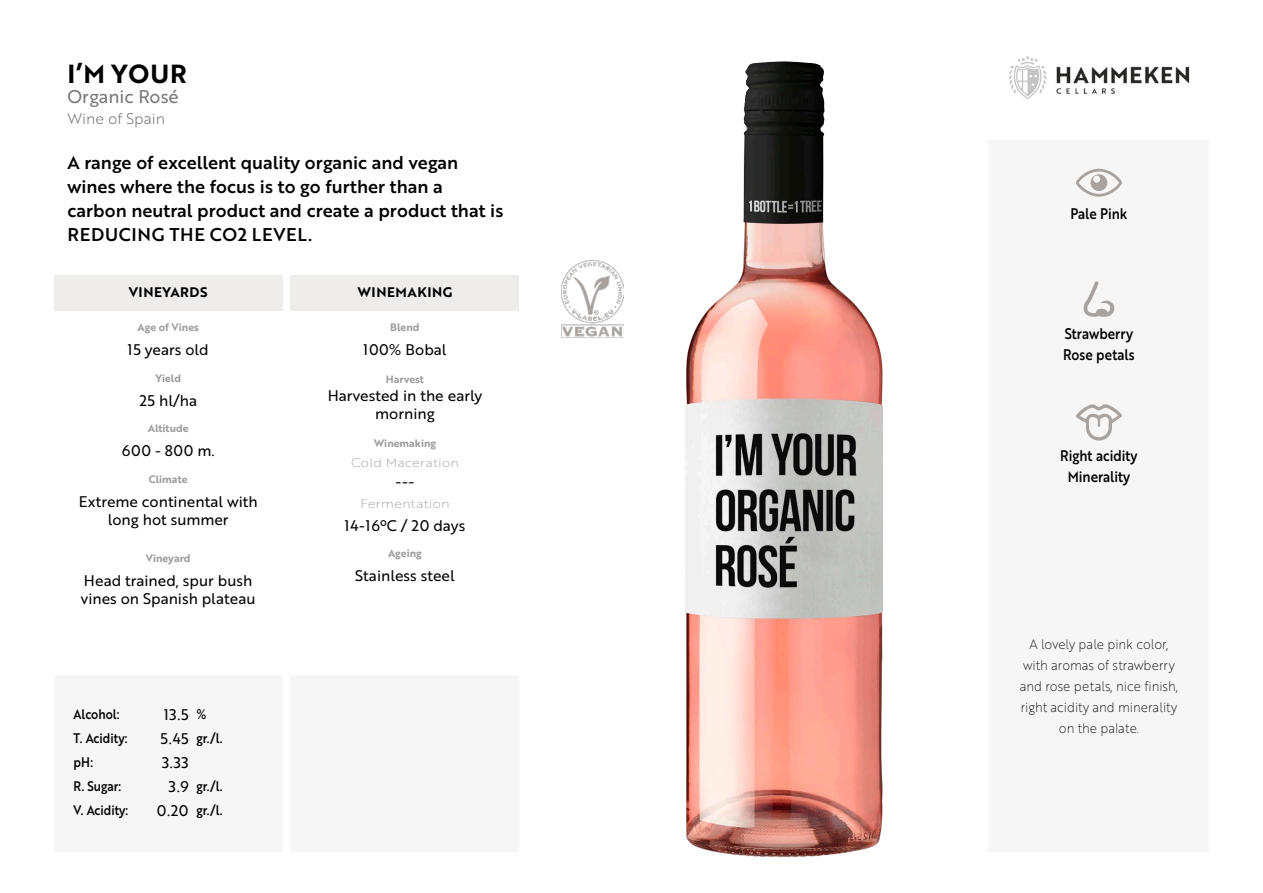
<style>
.page{position:relative;width:1263px;height:893px;background:#fff}
.page>*{position:absolute;margin:0;border:0;box-sizing:border-box;transform-origin:0 0}
.t1{font:25.5px "Brother 1816 Bold";color:#000}
.t2{font:18px/24px "Brother 1816 Medium";color:#000}
.t3{font:18px "Brother 1816 Regular";color:#777776}
.t4{font:15px/18px "Brother 1816 Regular";color:#000;text-align:center}
.t5{font:15px/21px "Brother 1816 Medium";color:#000;scale:.88 1}
.t6{font:15px "Brother 1816 Light";color:#706f6f}
.t7{font:13.5px/21px "Brother 1816 Thin";color:#000;text-align:center;scale:.92 1}
.t8{font:13.5px/23.9px "Brother 1816 Medium";color:#000;scale:.88 1}
.t9{font:13.5px "Brother 1816 Bold";letter-spacing:.04em;color:#000}
.t10{font:12px "Brother 1816 Thin";color:#9d9d9c;scale:1.15 1}
.t11{font:10.5px "Brother 1816 Bold";color:#9d9d9c}
</style>
<div class="page">
<div style="left:989px;top:140px;width:220px;height:711px;background:#f7f6f6"></div>
<div style="left:291px;top:675px;width:228px;height:176px;background:#f7f6f6"></div>
<div style="left:54px;top:675px;width:228px;height:176px;background:#f7f6f6"></div>
<div style="left:291px;top:276px;width:228px;height:35px;background:#efedec"></div>
<div style="left:54px;top:276px;width:228px;height:35px;background:#efedec"></div>
<svg style="left:1076px;top:404px;width:46px;height:37px"></svg>
<svg style="left:1083px;top:281px;width:32px;height:36px"></svg>
<svg style="left:1076px;top:169px;width:46px;height:28px"></svg>
<img style="left:1009px;top:56px;width:181px;height:43px">
<img style="left:562px;top:260px;width:34px;height:77px">
<img style="left:596px;top:61px;width:287px;height:797px">
<h1 class="t1" style="left:67px;top:54px;width:121px">I’M YOUR</h1>
<p class="t3" style="left:67px;top:83px;width:113px">Organic Rosé</p>
<p class="t6" style="left:67px;top:108px;width:99px">Wine of Spain</p>
<p class="t2" style="left:67px;top:150px;width:437px">A range of excellent quality organic and vegan wines where the focus is to go further than a carbon neutral product and create a product that is REDUCING THE CO2 LEVEL.</p>
<p class="t9" style="left:129px;top:282px;width:80px">VINEYARDS</p>
<p class="t9" style="left:357px;top:282px;width:97px">WINEMAKING</p>
<p class="t11" style="left:138px;top:320px;width:63px">Age of Vines</p>
<p class="t11" style="left:390px;top:320px;width:31px">Blend</p>
<p class="t4" style="left:128px;top:340px;width:83px">15 years old</p>
<p class="t4" style="left:363px;top:340px;width:85px">100% Bobal</p>
<p class="t4" style="left:139px;top:391px;width:59px">25 hl/ha</p>
<p class="t4" style="left:328px;top:386px;width:156px">Harvested in the early morning</p>
<p class="t4" style="left:122px;top:441px;width:94px">600 - 800 m.</p>
<p class="t4" style="left:396px;top:472px;width:20px">---</p>
<p class="t4" style="left:79px;top:492px;width:180px">Extreme continental with long hot summer</p>
<p class="t11" style="left:155px;top:370px;width:27px">Yield</p>
<p class="t11" style="left:386px;top:371px;width:40px">Harvest</p>
<p class="t11" style="left:148px;top:421px;width:42px">Altitude</p>
<p class="t11" style="left:374px;top:435px;width:64px">Winemaking</p>
<p class="t10" style="left:351px;top:454px;width:95px">Cold Maceration</p>
<p class="t10" style="left:360px;top:495px;width:79px">Fermentation</p>
<p class="t11" style="left:149px;top:471px;width:40px">Climate</p>
<p class="t4" style="left:345px;top:516px;width:122px">14-16ºC / 20 days</p>
<p class="t11" style="left:146px;top:550px;width:46px">Vineyard</p>
<p class="t11" style="left:388px;top:545px;width:35px">Ageing</p>
<p class="t4" style="left:81px;top:571px;width:176px;text-align:left">Head trained, spur bush vines on Spanish plateau</p>
<p class="t4" style="left:355px;top:566px;width:101px">Stainless steel</p>
<p class="t4" style="left:161px;top:702px;width:30px;line-height:23.9px;text-align:left">13.5<br>5.45</p>
<p class="t8" style="left:74px;top:702px;width:53px">Alcohol:</p>
<p class="t8" style="left:197px;top:702px;width:13px">%</p>
<p class="t8" style="left:74px;top:726px;width:63px">T. Acidity:</p>
<p class="t8" style="left:197px;top:726px;width:31px">gr./l.</p>
<p class="t8" style="left:74px;top:750px;width:56px">pH:<br>R. Sugar:</p>
<p class="t4" style="left:162px;top:750px;width:28px;line-height:23.9px">3.33<br>3.9</p>
<p class="t8" style="left:197px;top:774px;width:31px">gr./l.</p>
<p class="t8" style="left:74px;top:798px;width:64px">V. Acidity:</p>
<p class="t8" style="left:197px;top:798px;width:31px">gr./l.</p>
<p class="t4" style="left:157px;top:801px;width:33px">0.20</p>
<p class="t5" style="left:1070px;top:203px;width:66px">Pale Pink</p>
<p class="t5" style="left:1063px;top:322px;width:83px">Strawberry<br>Rose petals</p>
<p class="t5" style="left:1060px;top:445px;width:90px;text-align:center">Right acidity<br>Minerality</p>
<p class="t7" style="left:1020px;top:633px;width:173px">A lovely pale pink color, with aromas of strawberry and rose petals, nice finish, right acidity and minerality on the palate.</p>
</div>
